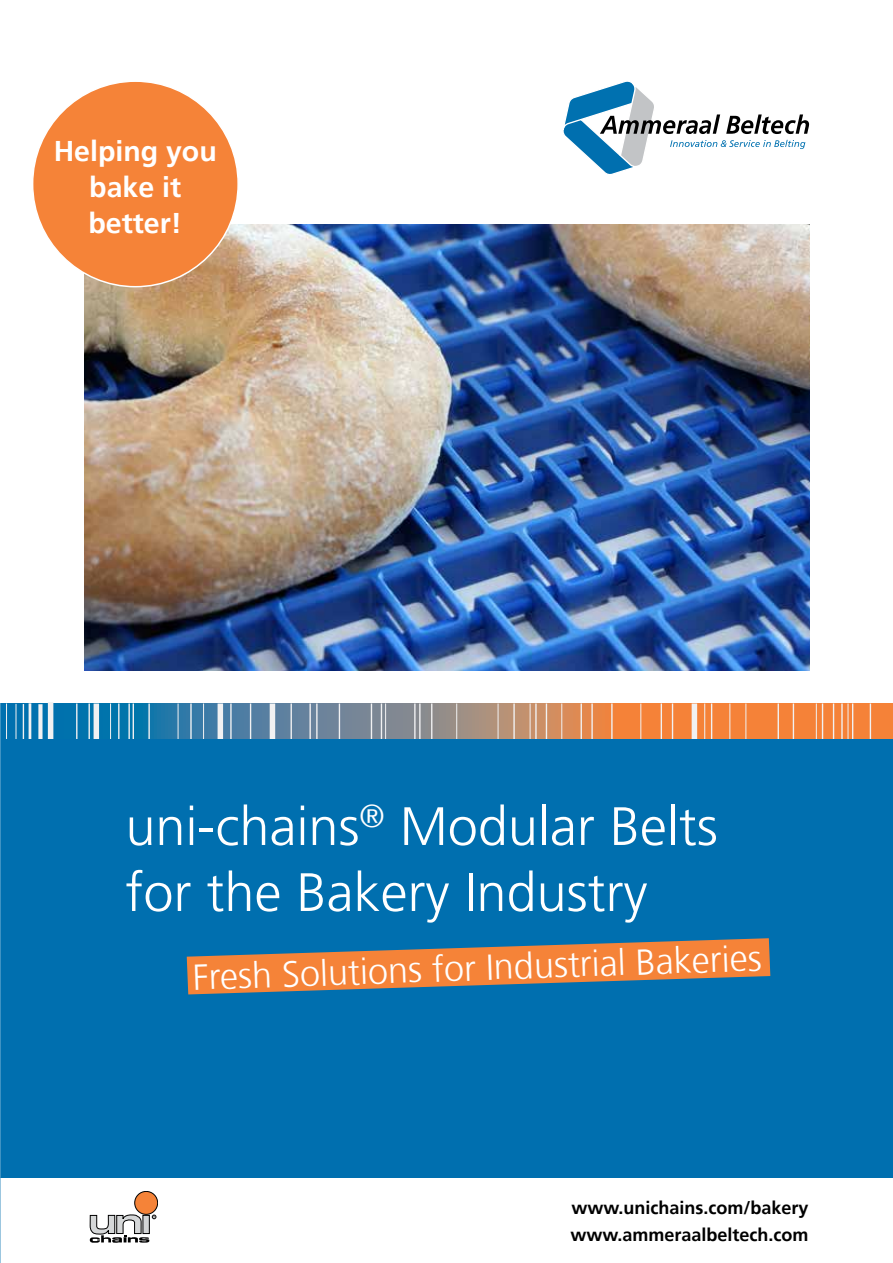
<style>
.page{position:relative;width:893px;height:1263px;background:#fff}
.page>*{position:absolute;margin:0;border:0;box-sizing:border-box;transform-origin:0 0}
.t1{font:300 54px/66px "Frutiger";color:#fff}
.t2{font:300 36px "Frutiger";color:#fff}
.t3{font:700 28.5px/36px "Frutiger";color:#fff;text-align:center}
.t4{font:700 18px/27px "Frutiger";color:#000}
</style>
<div class="page">
<div style="left:0;top:740px;width:893px;height:438px;background:#006faf"></div>
<svg style="left:0;top:703px;width:893px;height:35px;background:#968477"></svg>
<hr style="left:16px;top:704px;width:1px;height:34px;background:#f1f1f2">
<hr style="left:29px;top:703px;width:2px;height:35px;background:#f1f1f2">
<div style="left:94px;top:703px;width:5px;height:35px;background:#f1f1f2"></div>
<div style="left:218px;top:703px;width:5px;height:35px;background:#f1f1f2"></div>
<div style="left:270px;top:703px;width:5px;height:35px;background:#f1f1f2"></div>
<div style="left:38px;top:704px;width:5px;height:34px;background:#f1f1f2"></div>
<hr style="left:6px;top:703px;width:1px;height:35px;background:#f1f1f2">
<hr style="left:23px;top:704px;width:1px;height:34px;background:#f1f1f2">
<div style="left:48px;top:702px;width:5px;height:36px;background:#f1f1f2"></div>
<hr style="left:76px;top:703px;width:1px;height:35px;background:#f1f1f2">
<hr style="left:89px;top:703px;width:1px;height:35px;background:#f1f1f2">
<hr style="left:118px;top:703px;width:2px;height:35px;background:#f1f1f2">
<hr style="left:128px;top:703px;width:2px;height:35px;background:#f1f1f2">
<hr style="left:133px;top:703px;width:1px;height:35px;background:#f1f1f2">
<hr style="left:148px;top:703px;width:2px;height:35px;background:#f1f1f2">
<hr style="left:190px;top:703px;width:2px;height:35px;background:#f1f1f2">
<hr style="left:230px;top:703px;width:2px;height:35px;background:#f1f1f2">
<hr style="left:250px;top:703px;width:1px;height:35px;background:#f1f1f2">
<hr style="left:291px;top:703px;width:1px;height:35px;background:#f1f1f2">
<hr style="left:309px;top:703px;width:2px;height:35px;background:#f1f1f2">
<hr style="left:316px;top:703px;width:2px;height:35px;background:#f1f1f2">
<hr style="left:371px;top:703px;width:1px;height:35px;background:#f1f1f2">
<hr style="left:381px;top:703px;width:1px;height:35px;background:#f1f1f2">
<hr style="left:414px;top:703px;width:2px;height:35px;background:#f1f1f2">
<hr style="left:419px;top:703px;width:2px;height:35px;background:#f1f1f2">
<hr style="left:431px;top:703px;width:1px;height:35px;background:#f1f1f2">
<hr style="left:513px;top:703px;width:2px;height:35px;background:#f1f1f2">
<hr style="left:535px;top:703px;width:2px;height:35px;background:#f1f1f2">
<hr style="left:546px;top:703px;width:1px;height:35px;background:#f1f1f2">
<hr style="left:581px;top:703px;width:1px;height:35px;background:#f1f1f2">
<hr style="left:591px;top:703px;width:2px;height:35px;background:#f1f1f2">
<hr style="left:611px;top:703px;width:2px;height:35px;background:#f1f1f2">
<hr style="left:661px;top:703px;width:1px;height:35px;background:#f1f1f2">
<hr style="left:672px;top:703px;width:1px;height:35px;background:#f1f1f2">
<hr style="left:711px;top:703px;width:1px;height:35px;background:#f1f1f2">
<hr style="left:778px;top:703px;width:1px;height:35px;background:#f1f1f2">
<hr style="left:793px;top:703px;width:1px;height:35px;background:#f1f1f2">
<hr style="left:822px;top:703px;width:1px;height:35px;background:#f1f1f2">
<hr style="left:833px;top:703px;width:1px;height:35px;background:#f1f1f2">
<hr style="left:841px;top:703px;width:2px;height:35px;background:#f1f1f2">
<hr style="left:852px;top:703px;width:1px;height:35px;background:#f1f1f2">
<hr style="left:870px;top:703px;width:1px;height:35px;background:#f1f1f2">
<hr style="left:385px;top:703px;width:1px;height:35px;background:#f1f1f2">
<hr style="left:456px;top:703px;width:1px;height:35px;background:#f1f1f2">
<hr style="left:498px;top:703px;width:1px;height:35px;background:#f1f1f2">
<hr style="left:561px;top:703px;width:1px;height:35px;background:#f1f1f2">
<hr style="left:641px;top:703px;width:1px;height:35px;background:#f1f1f2">
<hr style="left:704px;top:703px;width:1px;height:35px;background:#f1f1f2">
<hr style="left:730px;top:703px;width:1px;height:35px;background:#f1f1f2">
<hr style="left:746px;top:703px;width:1px;height:35px;background:#f1f1f2">
<hr style="left:816px;top:703px;width:1px;height:35px;background:#f1f1f2">
<hr style="left:848px;top:703px;width:1px;height:35px;background:#f1f1f2">
<div style="left:692px;top:703px;width:5px;height:35px;background:#f1f1f2"></div>
<hr style="left:530px;top:703px;width:1px;height:35px;background:#f1f1f2">
<hr style="left:339px;top:703px;width:1px;height:35px;background:#f1f1f2">
<hr style="left:110px;top:703px;width:1px;height:35px;background:#f1f1f2">
<hr style="left:178px;top:703px;width:1px;height:35px;background:#f1f1f2">
<hr style="left:203px;top:703px;width:1px;height:35px;background:#f1f1f2">
<svg style="left:187px;top:938px;width:583px;height:56px"></svg>
<svg style="left:563px;top:81px;width:246px;height:93px"></svg>
<div style="left:135px;top:1191px;width:23px;height:23px;background:#f58338;border-radius:50%"></div>
<div style="left:135px;top:1191px;width:23px;height:23px;border:1px solid #000;border-radius:50%"></div>
<svg style="left:90px;top:1213px;width:66px;height:30px"></svg>
<div style="left:143px;top:1215px;width:6px;height:18px;background:#d3d5d6"></div>
<div style="left:143px;top:1215px;width:7px;height:19px;border:1px solid #000"></div>
<img style="left:85px;top:225px;width:724px;height:445px">
<div style="left:33px;top:81px;width:205px;height:206px;background:#f58338;border-radius:50%"></div>
<h3 class="t3" style="left:54px;top:134px;width:165px">Helping you bake it better!</h3>
<h1 class="t1" style="left:125px;top:794px;width:594px">uni-chains<sup>®</sup> Modular Belts for the Bakery Industry</h1>
<h2 class="t2" style="left:192px;top:957px;width:571px;rotate:-2deg">Fresh Solutions for Industrial Bakeries</h2>
<p class="t4" style="left:570px;top:1194px;width:240px">www.unichains.com/bakery www.ammeraalbeltech.com</p>
</div>
